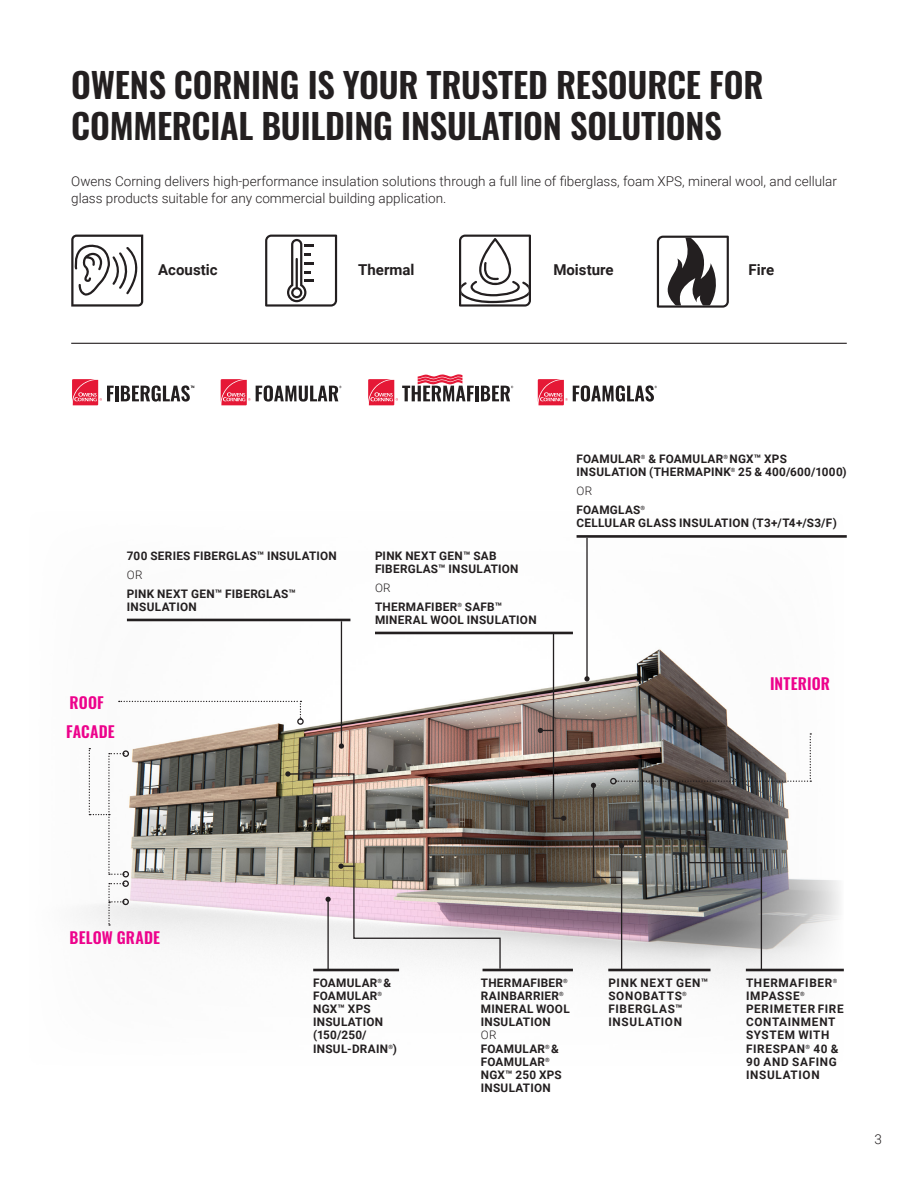
<style>
.page{position:relative;width:918px;height:1188px;background:#fff}
.page>*{position:absolute;margin:0;border:0;box-sizing:border-box;transform-origin:0 0}
.t1{font:34.5px/41.4px "Oswald";letter-spacing:-.005em;color:#231f20}
.t2{font:15.6px "Oswald";letter-spacing:.005em;color:#ed028c}
.Body{font:700 15px "Roboto";color:#231f20}
.Body-2{font:300 13.5px/16.2px "Roboto";color:#231f20}
.t3{font:700 11.7px/13px "Roboto";letter-spacing:.025em;color:#231f20}
.t4{font:700 11.7px/13px "Roboto";letter-spacing:.06em;color:#231f20}
.t5{font:300 11.7px "Roboto";letter-spacing:.02em;color:#231f20}
</style>
<div class="page">
<svg style="left:265px;top:235px;width:72px;height:72px"></svg>
<hr style="left:71px;top:343px;width:776px;height:1px;background:#231f20">
<svg style="left:71px;top:235px;width:72px;height:72px"></svg>
<svg style="left:657px;top:236px;width:72px;height:72px"></svg>
<svg style="left:459px;top:235px;width:72px;height:72px"></svg>
<img style="left:82px;top:535px;width:762px;height:446px">
<hr style="left:313px;top:969px;width:86px;height:2px;background:#231f20">
<hr style="left:483px;top:969px;width:90px;height:2px;background:#231f20">
<hr style="left:375px;top:632px;width:198px;height:2px;background:#231f20">
<hr style="left:577px;top:535px;width:270px;height:3px;background:#231f20">
<hr style="left:127px;top:619px;width:223px;height:2px;background:#231f20">
<hr style="left:746px;top:969px;width:98px;height:2px;background:#231f20">
<hr style="left:341px;top:621px;width:1px;height:125px;background:#231f20">
<svg style="left:339px;top:743px;width:5px;height:6px"></svg>
<img style="left:285px;top:771px;width:216px;height:199px">
<svg style="left:538px;top:634px;width:28px;height:187px"></svg>
<div style="left:122px;top:880px;width:7px;height:7px;border:1px solid #231f20;border-radius:50%"></div>
<div style="left:122px;top:899px;width:7px;height:6px;border:1px solid #231f20;border-radius:50%"></div>
<svg style="left:108px;top:883px;width:16px;height:43px"></svg>
<svg style="left:89px;top:748px;width:40px;height:129px"></svg>
<svg style="left:119px;top:701px;width:182px;height:19px"></svg>
<div style="left:297px;top:718px;width:7px;height:7px;border:1px solid #231f20;border-radius:50%"></div>
<hr style="left:586px;top:538px;width:2px;height:141px;background:#231f20">
<svg style="left:584px;top:676px;width:6px;height:5px"></svg>
<hr style="left:115px;top:386px;width:3px;height:15px;background:#231f20">
<svg style="left:121px;top:385px;width:73px;height:17px"></svg>
<svg style="left:72px;top:379px;width:42px;height:26px"></svg>
<svg style="left:538px;top:379px;width:119px;height:26px"></svg>
<svg style="left:221px;top:379px;width:120px;height:26px"></svg>
<hr style="left:475px;top:386px;width:4px;height:15px;background:#231f20">
<svg style="left:481px;top:386px;width:32px;height:15px"></svg>
<svg style="left:368px;top:374px;width:106px;height:31px"></svg>
<img style="left:591px;top:733px;width:220px;height:238px">
<p class="t1" style="left:71px;top:61px;width:694px">OWENS CORNING IS YOUR TRUSTED RESOURCE FOR<br>COMMERCIAL BUILDING INSULATION SOLUTIONS</p>
<p class="Body-2" style="left:71px;top:173px;width:767px">Owens Corning delivers high-performance insulation solutions through a full line of fiberglass, foam XPS, mineral wool, and cellular glass products suitable for any commercial building application.</p>
<p class="Body" style="left:158px;top:259px;width:61px">Acoustic</p>
<p class="Body" style="left:358px;top:259px;width:58px">Thermal</p>
<p class="Body" style="left:553px;top:259px;width:62px">Moisture</p>
<p class="Body" style="left:749px;top:259px;width:27px">Fire</p>
<p class="t3" style="left:127px;top:549px;width:211px">700 SERIES FIBERGLAS™ INSULATION</p>
<p class="t5" style="left:127px;top:567px;width:17px">OR</p>
<p class="t3" style="left:127px;top:587px;width:171px">PINK NEXT GEN™ FIBERGLAS™<br>INSULATION</p>
<p class="t2" style="left:70px;top:689px;width:36px">ROOF</p>
<p class="t2" style="left:66px;top:718px;width:50px">FACADE</p>
<p class="t3" style="left:375px;top:549px;width:145px">PINK NEXT GEN™ SAB<br>FIBERGLAS™ INSULATION</p>
<p class="t5" style="left:375px;top:580px;width:17px">OR</p>
<p class="t3" style="left:375px;top:600px;width:163px">THERMAFIBER<sup>®</sup> SAFB™<br>MINERAL WOOL INSULATION</p>
<p class="t3" style="left:577px;top:452px;width:272px">FOAMULAR<sup>®</sup> &amp; FOAMULAR<sup>®</sup> NGX™ XPS<br>INSULATION (THERMAPINK<sup>®</sup> 25 &amp; 400/600/1000)</p>
<p class="t5" style="left:577px;top:483px;width:17px">OR</p>
<p class="t3" style="left:577px;top:503px;width:70px">FOAMGLAS<sup>®</sup></p>
<p class="t3" style="left:577px;top:516px;width:262px">CELLULAR GLASS INSULATION (T3+/T4+/S3/F)</p>
<p class="t2" style="left:770px;top:670px;width:61px">INTERIOR</p>
<p class="t2" style="left:70px;top:924px;width:92px">BELOW GRADE</p>
<p class="t3" style="left:313px;top:976px;width:85px">FOAMULAR<sup>®</sup> &amp;<br>FOAMULAR<sup>®<br></sup>NGX™ XPS<br>INSULATION (150/250/<br>INSUL-DRAIN<sup>®</sup>)</p>
<p class="t3" style="left:481px;top:976px;width:90px">THERMAFIBER<sup>®<br></sup>RAINBARRIER<sup>®<br></sup>MINERAL WOOL<br>INSULATION</p>
<p class="t5" style="left:481px;top:1027px;width:17px">OR</p>
<p class="t3" style="left:481px;top:1041px;width:82px">FOAMULAR<sup>®</sup> &amp;<br>FOAMULAR<sup>®<br></sup>NGX™ 250 XPS<br>INSULATION</p>
<p class="t4" style="left:608px;top:976px;width:101px">PINK NEXT GEN™<br>SONOBATTS<sup>®<br></sup>FIBERGLAS™<br>INSULATION</p>
<p class="t4" style="left:746px;top:976px;width:99px">THERMAFIBER<sup>®<br></sup>IMPASSE<sup>®<br></sup>PERIMETER FIRE<br>CONTAINMENT<br>SYSTEM WITH<br>FIRESPAN<sup>®</sup> 40 &amp;<br>90 AND SAFING<br>INSULATION</p>
<p class="Body-2" style="left:875px;top:1131px;width:9px">3</p>
</div>
